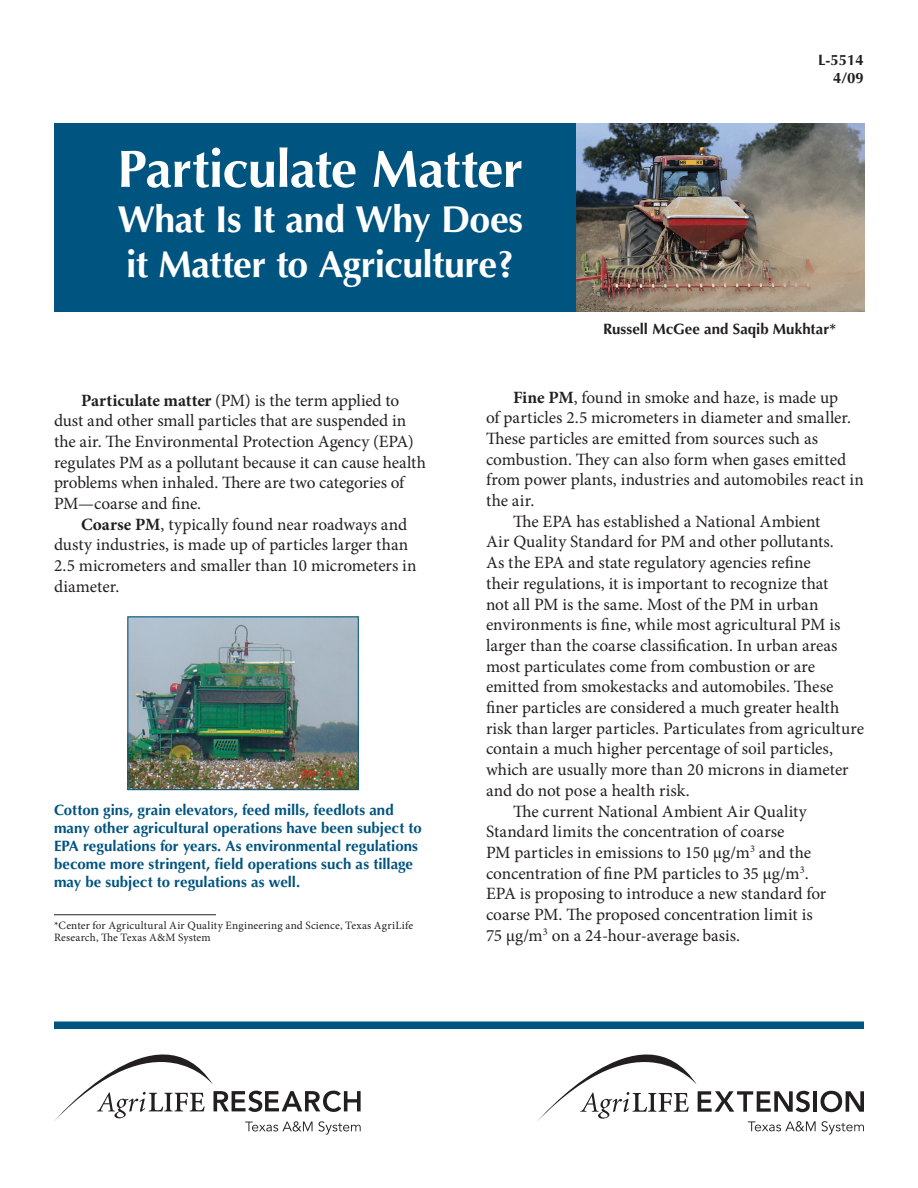
<style>
.page{position:relative;width:918px;height:1188px;background:#fff}
.page>*{position:absolute;margin:0;border:0;box-sizing:border-box;transform-origin:0 0}
.t1{font:700 52.5px "Optima";letter-spacing:-.015em;color:#fff}
.t2{font:700 37.5px/45px "Optima";letter-spacing:-.015em;color:#fff}
.body_text{font:17.25px/20.7px "Minion Pro";color:#231f20}
.author_info{font:700 15px/18px "Optima";color:#005480}
.author_info-2{font:700 15px "Optima";letter-spacing:.005em;color:#231f20}
.author_-_bottom_info{font:11.25px/12px "Minion Pro";letter-spacing:.02em;color:#231f20}
.s1{font-weight:700}
</style>
<div class="page">
<div style="left:54px;top:123px;width:532px;height:188px;background:#005480"></div>
<svg style="left:54px;top:1021px;width:307px;height:114px"></svg>
<svg style="left:537px;top:1021px;width:327px;height:114px"></svg>
<hr style="left:54px;top:914px;width:162px;height:1px;background:#231f20">
<img style="left:130px;top:618px;width:227px;height:170px">
<div style="left:128px;top:616px;width:231px;height:174px;border:1px solid #005480"></div>
<img style="left:577px;top:123px;width:288px;height:188px">
<div style="left:54px;top:1022px;width:810px;height:7px;background:#005480"></div>
<p class="t1" style="left:117px;top:138px;width:407px">Particulate Matter</p>
<p class="t2" style="left:117px;top:197px;width:407px">What Is It and Why Does it Matter to Agriculture?</p>
<p class="author_info-2" style="left:818px;top:51px;width:47px">L-5514</p>
<p class="author_info-2" style="left:833px;top:69px;width:32px">4/09</p>
<p class="author_info-2" style="left:603px;top:321px;width:235px">Russell McGee and Saqib Mukhtar*</p>
<p class="body_text" style="left:54px;top:390px;width:373px;text-indent:27px"><span class="s1">Particulate matter</span> (PM) is the term applied to dust and other small particles that are suspended in the air. The Environmental Protection Agency (EPA) regulates PM as a pollutant because it can cause health problems when inhaled. There are two categories of PM—coarse and fine.</p>
<p class="body_text" style="left:54px;top:514px;width:364px;text-indent:27px"><span class="s1">Coarse PM</span>, typically found near roadways and dusty industries, is made up of particles larger than 2.5 micrometers and smaller than 10 micrometers in diameter.</p>
<p class="author_info" style="left:54px;top:801px;width:369px">Cotton gins, grain elevators, feed mills, feedlots and many other agricultural operations have been subject to EPA regulations for years. As environmental regulations become more stringent, field operations such as tillage may be subject to regulations as well.</p>
<p class="author_-_bottom_info" style="left:54px;top:920px;width:361px">*Center for Agricultural Air Quality Engineering and Science, Texas AgriLife<br>Research, The Texas A&amp;M System</p>
<p class="body_text" style="left:486px;top:387px;width:379px;text-indent:27px"><span class="s1">Fine PM</span>, found in smoke and haze, is made up<br>of particles 2.5 micrometers in diameter and smaller.<br>These particles are emitted from sources such as combustion. They can also form when gases emitted from power plants, industries and automobiles react in the air.</p>
<p class="body_text" style="left:486px;top:511px;width:379px;text-indent:27px">The EPA has established a National Ambient<br>Air Quality Standard for PM and other pollutants.<br>As the EPA and state regulatory agencies refine<br>their regulations, it is important to recognize that<br>not all PM is the same. Most of the PM in urban environments is fine, while most agricultural PM is larger than the coarse classification. In urban areas most particulates come from combustion or are emitted from smokestacks and automobiles. These finer particles are considered a much greater health risk than larger particles. Particulates from agriculture contain a much higher percentage of soil particles, which are usually more than 20 microns in diameter and do not pose a health risk.</p>
<p class="body_text" style="left:486px;top:801px;width:342px;text-indent:27px">The current National Ambient Air Quality Standard limits the concentration of coarse<br>PM particles in emissions to 150 µg/m<sup>3</sup> and the concentration of fine PM particles to 35 µg/m<sup>3</sup>.<br>EPA is proposing to introduce a new standard for coarse PM. The proposed concentration limit is 75 µg/m<sup>3</sup> on a 24-hour-average basis.</p>
</div>
